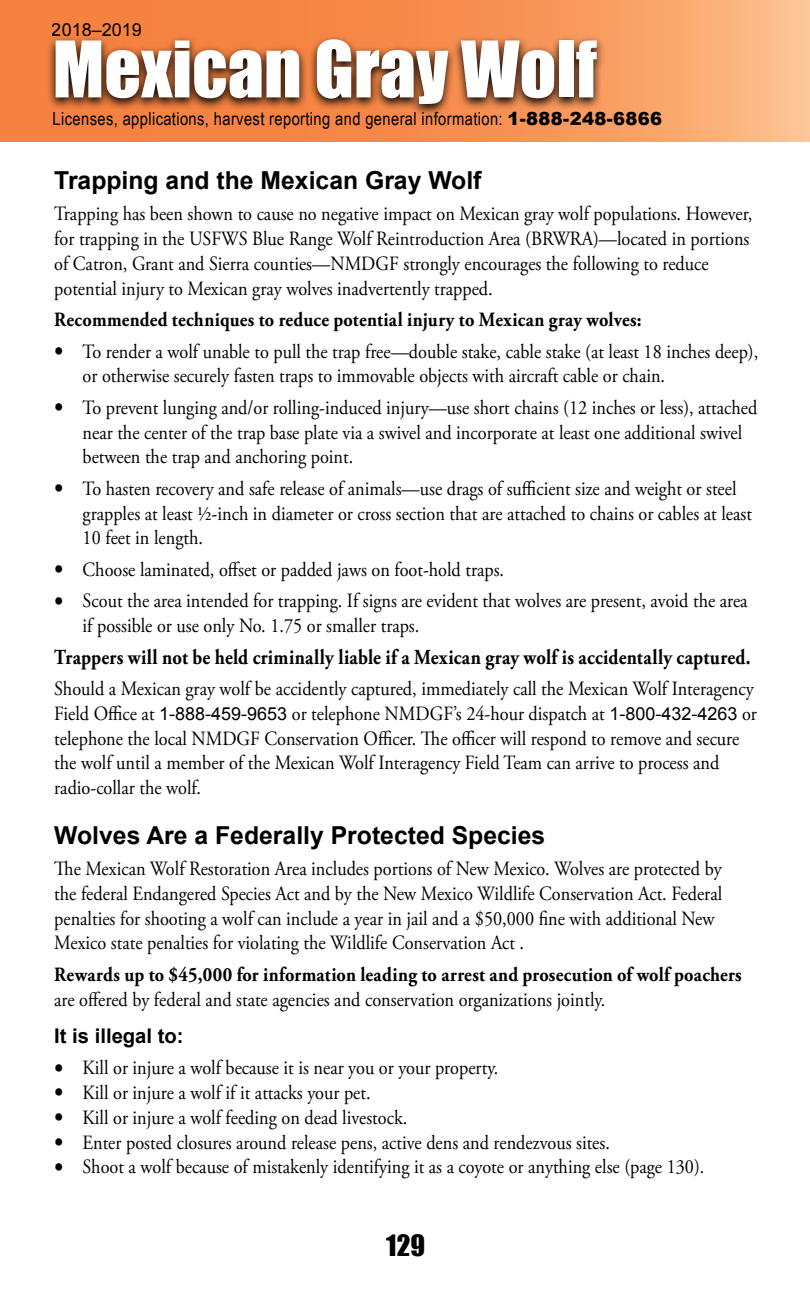
<style>
.page{position:relative;width:810px;height:1296px;background:#fff}
.page>*{position:absolute;margin:0;border:0;box-sizing:border-box;transform-origin:0 0}
.t1{font:72px "Impact";color:#fff}
.t2{font:27px "Impact";color:#000}
.t3{font:700 24.75px "Arial";color:#000}
.t4{font:700 21.38px "Adobe Garamond Pro";letter-spacing:.015em;color:#000;scale:.87 1}
.t5{font:20.25px/24.8px "Adobe Garamond Pro";color:#000;scale:.9 1}
.t6{font:700 20.25px "Adobe Garamond Pro";letter-spacing:.015em;color:#000;scale:.9 1}
.t7{font:700 20.25px "Arial";color:#000}
.t8{font:18px "Arial Narrow";letter-spacing:.02em;color:#000}
.t9{font:18px "Arial";color:#000}
.s1{font-family:"Arial";font-weight:900}
.s2{font-size:27px}
.s3{font-family:"Arial";font-size:18px}
</style>
<div class="page">
<svg style="left:0;top:0;width:810px;height:142px;background:#f8995c"></svg>
<svg style="left:46px;top:35px;width:560px;height:82px;background:#8b4d29"></svg>
<p class="t9" style="left:52px;top:18px;width:92px">2018–2019</p>
<h1 class="t1" style="left:53px;top:13px;width:546px">Mexican Gray Wolf</h1>
<p class="t8" style="left:53px;top:106px;width:611px">Licenses, applications, harvest reporting and general information: <span class="s1">1-888-248-6866</span></p>
<p class="t3" style="left:54px;top:164px;width:429px">Trapping and the Mexican Gray Wolf</p>
<p class="t5" style="left:54px;top:202px;width:777px">Trapping has been shown to cause no negative impact on Mexican gray wolf populations. However, for trapping in the USFWS Blue Range Wolf Reintroduction Area (BRWRA)—located in portions of Catron, Grant and Sierra counties—NMDGF strongly encourages the following to reduce potential injury to Mexican gray wolves inadvertently trapped.</p>
<p class="t6" style="left:54px;top:308px;width:654px">Recommended techniques to reduce potential injury to Mexican gray wolves:</p>
<p class="t5" style="left:83px;top:340px;width:752px;text-indent:-28px"><span class="s2">•</span> To render a wolf unable to pull the trap free—double stake, cable stake (at least 18 inches deep), or otherwise securely fasten traps to immovable objects with aircraft cable or chain.</p>
<p class="t5" style="left:83px;top:396px;width:751px;text-indent:-28px"><span class="s2">•</span> To prevent lunging and/or rolling-induced injury—use short chains (12 inches or less), attached near the center of the trap base plate via a swivel and incorporate at least one additional swivel between the trap and anchoring point.</p>
<p class="t5" style="left:83px;top:477px;width:745px;text-indent:-28px"><span class="s2">•</span> To hasten recovery and safe release of animals—use drags of sufficient size and weight or steel grapples at least ½-inch in diameter or cross section that are attached to chains or cables at least<br>10 feet in length.</p>
<p class="t5" style="left:54px;top:558px;width:501px"><span class="s2">•</span> Choose laminated, offset or padded jaws on foot-hold traps.</p>
<p class="t5" style="left:83px;top:589px;width:740px;text-indent:-28px"><span class="s2">•</span> Scout the area intended for trapping. If signs are evident that wolves are present, avoid the area if possible or use only No. 1.75 or smaller traps.</p>
<p class="t4" style="left:54px;top:644px;width:802px">Trappers will not be held criminally liable if a Mexican gray wolf is accidentally captured.</p>
<p class="t5" style="left:54px;top:677px;width:782px">Should a Mexican gray wolf be accidently captured, immediately call the Mexican Wolf Interagency Field Office at <span class="s3">1-888-459-9653</span> or telephone NMDGF’s 24-hour dispatch at <span class="s3">1-800-432-4263</span> or telephone the local NMDGF Conservation Officer. The officer will respond to remove and secure the wolf until a member of the Mexican Wolf Interagency Field Team can arrive to process and radio-collar the wolf.</p>
<p class="t3" style="left:54px;top:818px;width:493px">Wolves Are a Federally Protected Species</p>
<p class="t5" style="left:54px;top:857px;width:744px">The Mexican Wolf Restoration Area includes portions of New Mexico. Wolves are protected by the federal Endangered Species Act and by the New Mexico Wildlife Conservation Act. Federal penalties for shooting a wolf can include a year in jail and a $50,000 fine with additional New Mexico state penalties for violating the Wildlife Conservation Act .</p>
<p class="t6" style="left:54px;top:963px;width:765px">Rewards up to $45,000 for information leading to arrest and prosecution of wolf poachers</p>
<p class="t5" style="left:54px;top:988px;width:614px">are offered by federal and state agencies and conservation organizations jointly.</p>
<p class="t7" style="left:54px;top:1022px;width:131px">It is illegal to:</p>
<p class="t5" style="left:54px;top:1056px;width:495px"><span class="s2">•</span> Kill or injure a wolf because it is near you or your property.</p>
<p class="t5" style="left:54px;top:1081px;width:353px"><span class="s2">•</span> Kill or injure a wolf if it attacks your pet.</p>
<p class="t5" style="left:54px;top:1106px;width:394px"><span class="s2">•</span> Kill or injure a wolf feeding on dead livestock.</p>
<p class="t5" style="left:54px;top:1130px;width:619px"><span class="s2">•</span> Enter posted closures around release pens, active dens and rendezvous sites.</p>
<p class="t5" style="left:54px;top:1155px;width:724px"><span class="s2">•</span> Shoot a wolf because of mistakenly identifying it as a coyote or anything else (page 130).</p>
<h2 class="t2" style="left:386px;top:1224px;width:41px">129</h2>
</div>
